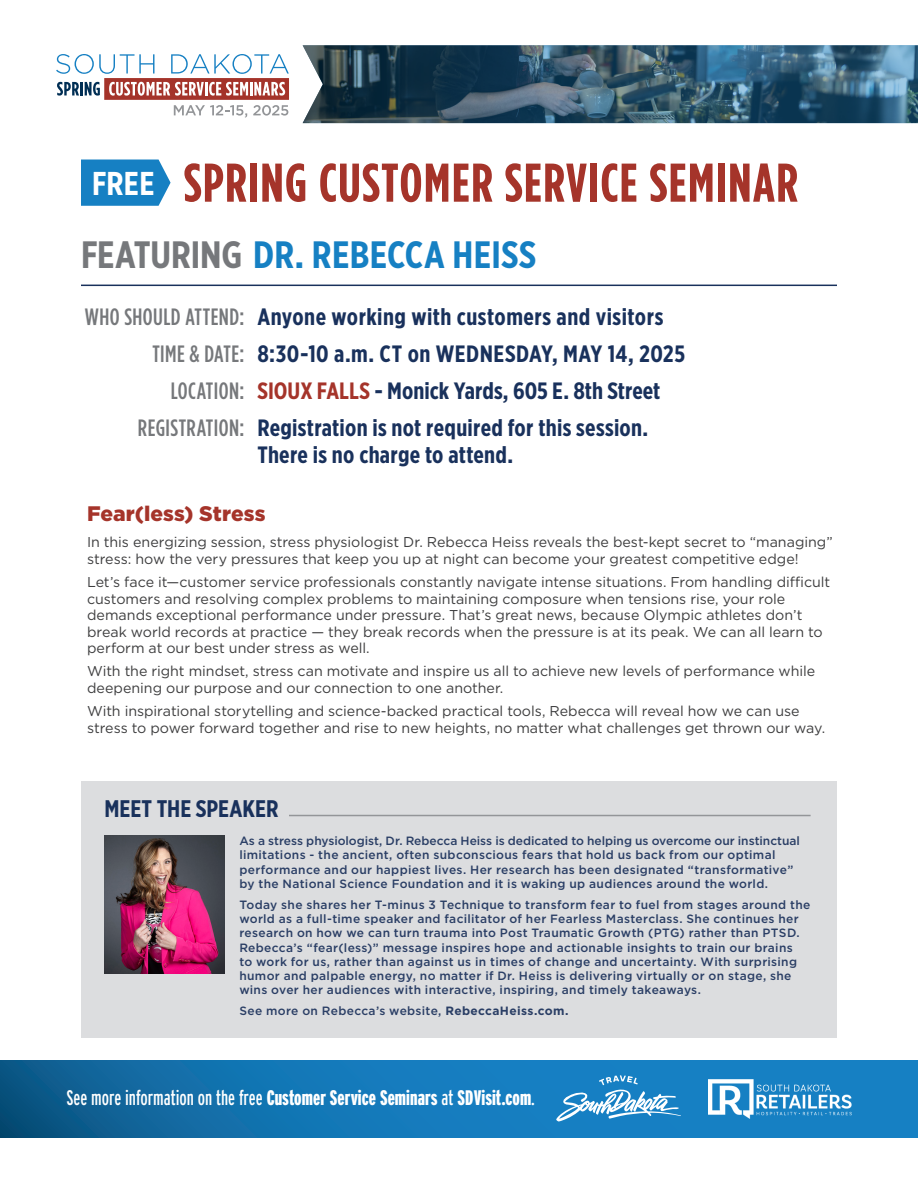
<style>
.page{position:relative;width:918px;height:1188px;background:#fff}
.page>*{position:absolute;margin:0;border:0;box-sizing:border-box;transform-origin:0 0}
.t1{font:700 54.45px "Gotham Condensed";letter-spacing:.025em;color:#a5342a}
.t2{font:700 38.1px "Gotham X Narrow";letter-spacing:.005em;color:#1680c3}
.t3{font:700 33px "Gotham X Narrow";color:#fff}
.t4{font:700 24px "Gotham X Narrow";color:#19315c}
.t5{font:700 23.7px/27px "Gotham X Narrow";letter-spacing:.01em;color:#19315c}
.t6{font:900 21px "Interstate Compressed";color:#fff}
.t7{font:900 21px "Gotham";letter-spacing:.005em;color:#a5342a}
.t8{font:14.25px/16.5px "Gotham";color:#3e3e3f}
.t9{font:500 12px/14.2px "Gotham";letter-spacing:.025em;color:#2a3e65}
.s1{color:#76787b}
.s2{font-family:"Gotham Condensed";font-weight:500;color:#76787b}
.s3{color:#a5342a}
.s4{font-weight:700}
.s5{font-weight:400}
</style>
<div class="page">
<svg style="left:81px;top:160px;width:90px;height:46px;background:#2789c7"></svg>
<hr style="left:81px;top:285px;width:756px;height:1px;background:#19315c">
<div style="left:81px;top:781px;width:756px;height:257px;background:#dcdddf"></div>
<hr style="left:289px;top:815px;width:522px;height:1px;background:#939598">
<img style="left:104px;top:835px;width:121px;height:138px">
<svg style="left:0;top:1060px;width:918px;height:78px;background:#1475b2"></svg>
<img style="left:709px;top:1079px;width:143px;height:39px">
<svg style="left:556px;top:1075px;width:125px;height:47px;background:#499bd0"></svg>
<img style="left:303px;top:45px;width:615px;height:78px">
<svg style="left:56px;top:54px;width:233px;height:64px"></svg>
<p class="t3" style="left:92px;top:163px;width:64px">FREE</p>
<p class="t1" style="left:184px;top:151px;width:616px">SPRING CUSTOMER SERVICE SEMINAR</p>
<p class="t2" style="left:81px;top:231px;width:457px"><span class="s1">FEATURING</span> DR. REBECCA HEISS</p>
<p class="t5" style="left:85px;top:303px;width:580px"><span class="s2">WHO SHOULD ATTEND:</span> Anyone working with customers and visitors</p>
<p class="t5" style="left:152px;top:340px;width:534px"><span class="s2">TIME &amp; DATE:</span> 8:30-10 a.m. CT on WEDNESDAY, MAY 14, 2025</p>
<p class="t5" style="left:171px;top:377px;width:491px"><span class="s2">LOCATION:</span> <span class="s3">SIOUX FALLS</span> - Monick Yards, 605 E. 8th Street</p>
<p class="t5" style="left:257px;top:414px;width:392px;text-indent:-119px"><span class="s2">REGISTRATION:</span> Registration is not required for this session.<br>There is no charge to attend.</p>
<p class="t7" style="left:87px;top:499px;width:180px">Fear(less) Stress</p>
<p class="t8" style="left:87px;top:534px;width:747px">In this energizing session, stress physiologist Dr. Rebecca Heiss reveals the best-kept secret to “managing” stress: how the very pressures that keep you up at night can become your greatest competitive edge!</p>
<p class="t8" style="left:87px;top:574px;width:745px">Let’s face it—customer service professionals constantly navigate intense situations. From handling difficult customers and resolving complex problems to maintaining composure when tensions rise, your role demands exceptional performance under pressure. That’s great news, because Olympic athletes don’t break world records at practice — they break records when the pressure is at its peak. We can all learn to perform at our best under stress as well.</p>
<p class="t8" style="left:87px;top:663px;width:730px">With the right mindset, stress can motivate and inspire us all to achieve new levels of performance while deepening our purpose and our connection to one another.</p>
<p class="t8" style="left:87px;top:703px;width:740px">With inspirational storytelling and science-backed practical tools, Rebecca will reveal how we can use stress to power forward together and rise to new heights, no matter what challenges get thrown our way.</p>
<p class="t4" style="left:104px;top:794px;width:176px">MEET THE SPEAKER</p>
<p class="t9" style="left:239px;top:834px;width:562px">As a stress physiologist, Dr. Rebecca Heiss is dedicated to helping us overcome our instinctual limitations - the ancient, often subconscious fears that hold us back from our optimal performance and our happiest lives. Her research has been designated “transformative” by the National Science Foundation and it is waking up audiences around the world.</p>
<p class="t9" style="left:239px;top:897px;width:573px">Today she shares her T-minus 3 Technique to transform fear to fuel from stages around the world as a full-time speaker and facilitator of her Fearless Masterclass. She continues her research on how we can turn trauma into Post Traumatic Growth (PTG) rather than PTSD.<br>Rebecca’s “fear(less)” message inspires hope and actionable insights to train our brains<br>to work for us, rather than against us in times of change and uncertainty. With surprising humor and palpable energy, no matter if Dr. Heiss is delivering virtually or on stage, she wins over her audiences with interactive, inspiring, and timely takeaways.</p>
<p class="t9" style="left:239px;top:1004px;width:331px">See more on Rebecca’s website, <span class="s4">RebeccaHeiss.com.</span></p>
<p class="t6" style="left:66px;top:1086px;width:470px"><span class="s5">See more information on the free</span> Customer Service Seminars <span class="s5">at</span> SDVisit.com<span class="s5">.</span></p>
</div>
